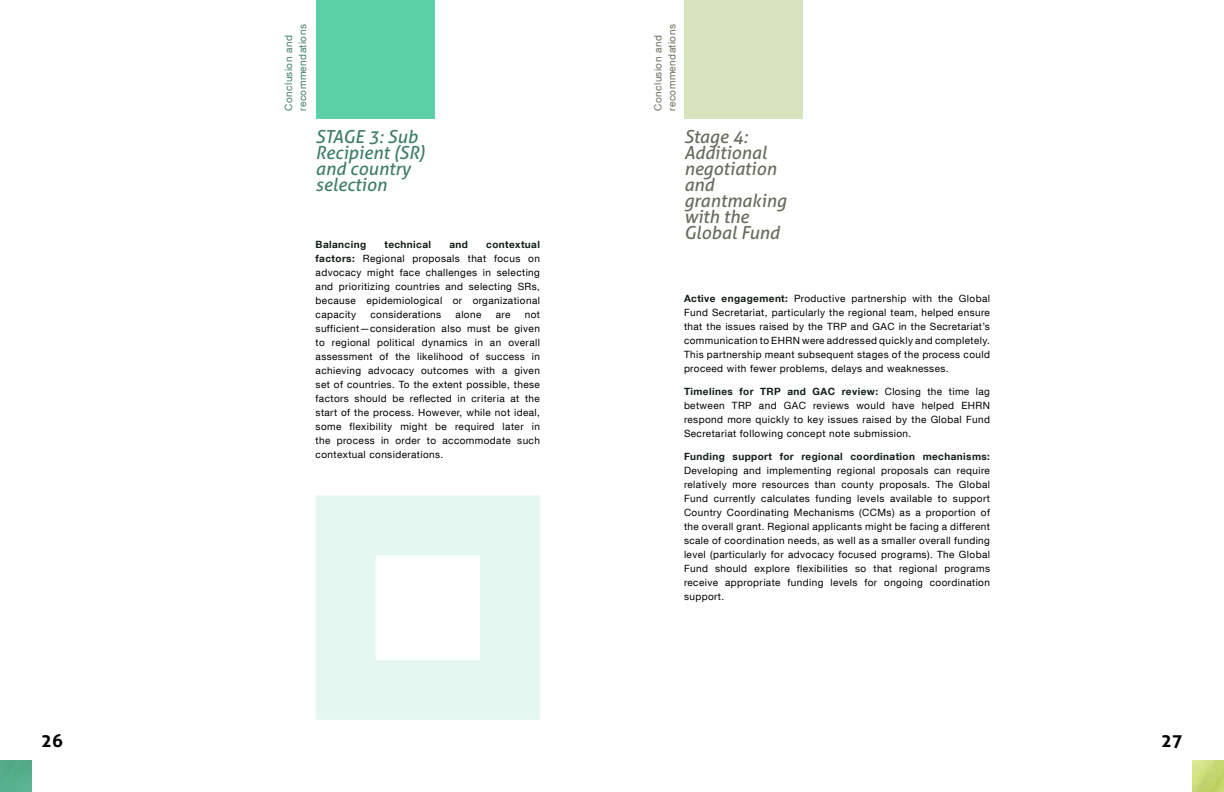
<style>
.page{position:relative;width:1224px;height:792px;background:#fff}
.page>*{position:absolute;margin:0;border:0;box-sizing:border-box;transform-origin:0 0}
.t1{font:italic 18px/16px "Aller";color:#656d5c}
.t2{font:italic 18px/16px "Aller";color:#3e7e69}
.t3{font:700 18px "Aller";color:#000}
.t4{font:10px/14px "Helvetica Neue LT Com";letter-spacing:.04em;color:#000;text-align:justify}
.t5{font:700 10px "Helvetica Neue LT Com";letter-spacing:.04em;color:#111e14}
.t6{font:10px/14px "Helvetica Neue LT Com";letter-spacing:.04em;color:#3e7e69}
.t7{font:10px/14px "Helvetica Neue LT Com";letter-spacing:.04em;color:#656d5c}
.s1{font-weight:700;color:#111e14}
</style>
<div class="page">
<img style="left:1192px;top:760px;width:32px;height:32px">
<img style="left:0;top:760px;width:31px;height:32px">
<div style="left:316px;top:0;width:119px;height:119px;background:#5cd1a8"></div>
<div style="left:684px;top:0;width:119px;height:119px;background:#d6e3bc"></div>
<svg style="left:316px;top:495px;width:224px;height:225px;fill:#e5f7f1"></svg>
<p class="t6" style="left:281px;top:111px;width:88px;rotate:-90deg">Conclusion and recommendations</p>
<p class="t7" style="left:651px;top:111px;width:88px;rotate:-90deg">Conclusion and recommendations</p>
<h1 class="t2" style="left:316px;top:128px;width:111px">STAGE 3: Sub<br>Recipient (SR) and country selection</h1>
<p class="t4" style="left:316px;top:237px;width:226px;text-indent:171px"><span class="s1">contextual factors:</span> Regional proposals that focus on advocacy might face challenges in selecting and prioritizing countries and selecting SRs, because epidemiological or organizational capacity</p>
<p class="t5" style="left:316px;top:238px;width:52px">Balancing</p>
<p class="t5" style="left:384px;top:238px;width:48px">technical</p>
<p class="t5" style="left:449px;top:238px;width:20px">and</p>
<p class="t4" style="left:370px;top:307px;width:72px">considerations</p>
<p class="t4" style="left:456px;top:307px;width:27px">alone</p>
<p class="t4" style="left:496px;top:307px;width:16px">are</p>
<p class="t4" style="left:316px;top:307px;width:226px;text-indent:209px">not sufficient—consideration also must be given to regional political dynamics in an overall assessment of the likelihood of success in achieving advocacy outcomes with a given set of countries. To the extent possible, these factors should be reflected in criteria at the start of the process. However, while not ideal, some flexibility might be required later in the process in order to accommodate such contextual considerations.</p>
<h1 class="t1" style="left:684px;top:129px;width:104px">Stage 4:<br>Additional negotiation and grantmaking with the<br>Global Fund</h1>
<p class="t4" style="left:684px;top:292px;width:308px"><span class="s1">Active engagement:</span> Productive partnership with the Global Fund Secretariat, particularly the regional team, helped ensure that the issues raised by the TRP and GAC in the Secretariat’s communication to EHRN were addressed quickly and completely.<br>This partnership meant subsequent stages of the process could proceed with fewer problems, delays and weaknesses.</p>
<p class="t4" style="left:684px;top:385px;width:308px"><span class="s1">Timelines for TRP and GAC review:</span> Closing the time lag between TRP and GAC reviews would have helped EHRN respond more quickly to key issues raised by the Global Fund Secretariat following concept note submission.</p>
<p class="t5" style="left:684px;top:450px;width:308px">Funding support for regional coordination mechanisms:</p>
<p class="t4" style="left:684px;top:464px;width:308px">Developing and implementing regional proposals can require relatively more resources than county proposals. The Global Fund currently calculates funding levels available to support Country Coordinating Mechanisms (CCMs) as a proportion of the overall grant. Regional applicants might be facing a different scale of coordination needs, as well as a smaller overall funding level (particularly for advocacy focused programs). The Global Fund should explore flexibilities so that regional programs receive appropriate funding levels for ongoing coordination support.</p>
<h1 class="t3" style="left:41px;top:729px;width:23px">26</h1>
<h1 class="t3" style="left:1161px;top:729px;width:23px">27</h1>
</div>
